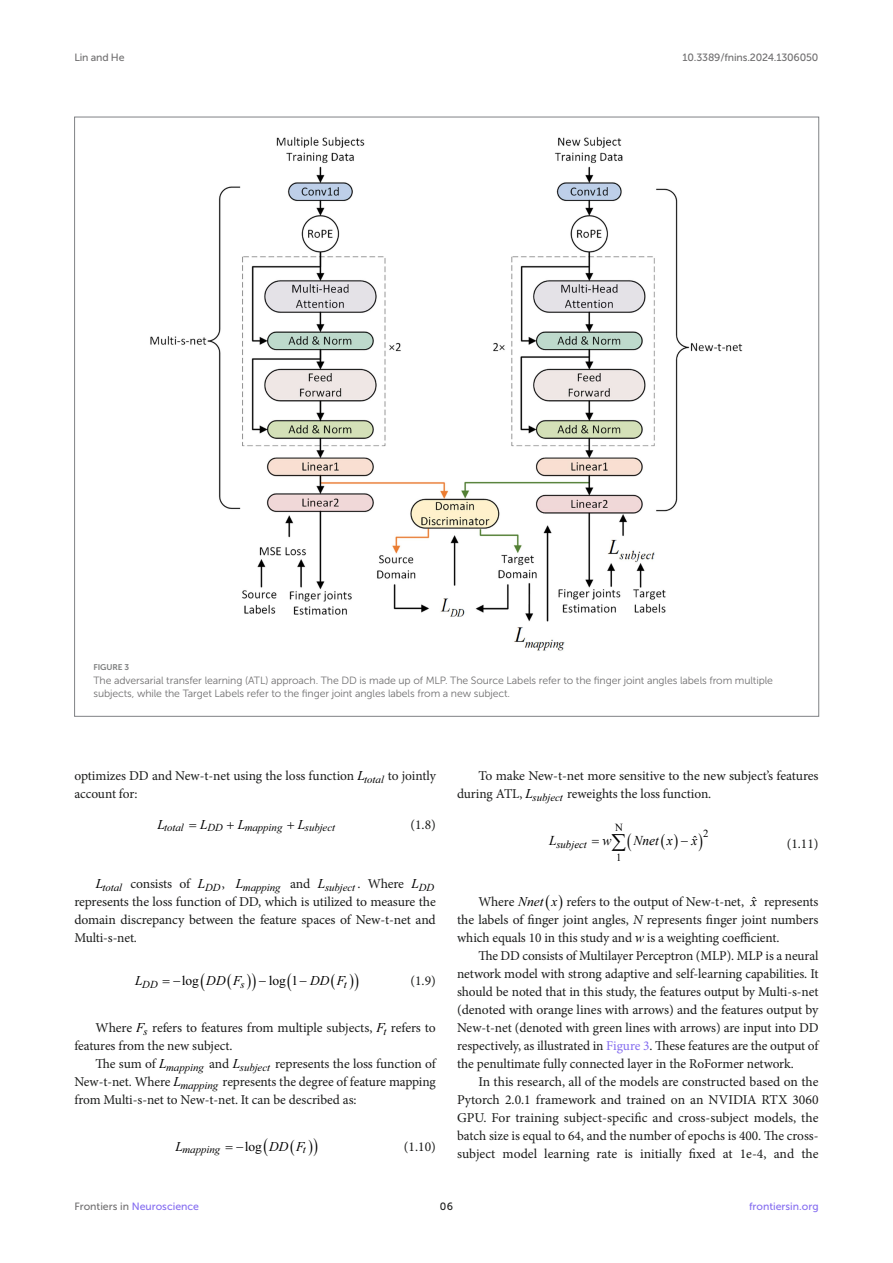
<style>
.page{position:relative;width:893px;height:1263px;background:#fff}
.page>*{position:absolute;margin:0;border:0;box-sizing:border-box;transform-origin:0 0}
.TEXT{font:13.5px/18px "Minion Pro";letter-spacing:-.01em;color:#1b1c1b;text-align:justify}
.EQ{font:13.5px "Minion Pro";color:#1b1c1b}
.spi-math-img{font:13.5px "Times New Roman";letter-spacing:-.005em;color:#000}
.spi-math-img-2{font:italic 13.5px "Times New Roman";letter-spacing:-.005em;color:#000}
.spi-math-img-3{font:italic 10.8px "Times New Roman";color:#000}
.spi-math-img-4{font:10.8px "Times New Roman";color:#000}
.FIG_LEG{font:10.5px/13.5px "Museo Sans 300";letter-spacing:-.01em;color:#706f70}
.t1{font:10.5px "Museo Sans 500";color:#856df0}
.t2{font:10.5px "Museo Sans 500";letter-spacing:-.015em;color:#706f70}
.t3{font:10.5px "Museo Sans 500";color:#1b1c1b}
.FIG_HD{font:8.25px "Museo Sans 700";letter-spacing:-.01em;color:#7e7f7f}
.s1{font-style:italic}
.s2{font-family:"Times New Roman";font-style:italic;color:#000}
.s3{font-style:normal}
.s4{color:#856df0}
.s5{color:#706f70}
</style>
<div class="page">
<img style="left:150px;top:136px;width:593px;height:515px">
<p class="t2" style="left:74px;top:51px;width:52px">Lin and He</p>
<p class="t2" style="left:683px;top:51px;width:137px">10.3389/fnins.2024.1306050</p>
<p class="FIG_HD" style="left:94px;top:663px;width:37px">FIGURE 3</p>
<p class="FIG_LEG" style="left:94px;top:674px;width:681px">The adversarial transfer learning (ATL) approach. The DD is made up of MLP. The Source Labels refer to the finger joint angles labels from multiple subjects, while the Target Labels refer to the finger joint angles labels from a new subject.</p>
<p class="TEXT" style="left:74px;top:767px;width:281px">optimizes DD and New-t-net using the loss function</p>
<p class="spi-math-img-3" style="left:358px;top:771px;width:28px"><sup>L</sup>total</p>
<p class="TEXT" style="left:388px;top:767px;width:50px">to jointly</p>
<p class="TEXT" style="left:74px;top:785px;width:65px">account for:</p>
<p class="spi-math-img-3" style="left:158px;top:820px;width:28px"><sup>L</sup>total</p>
<p class="spi-math-img-3" style="left:200px;top:820px;width:24px">D<sup>L</sup> D</p>
<p class="spi-math-img-2" style="left:238px;top:815px;width:9px">L</p>
<p class="spi-math-img-3" style="left:245px;top:820px;width:92px">mapping <sup>L</sup>subject</p>
<p class="EQ" style="left:410px;top:815px;width:27px">(1.8)</p>
<p class="spi-math-img-3" style="left:96px;top:879px;width:28px"><sup>L</sup>total</p>
<p class="TEXT" style="left:131px;top:875px;width:61px">consists of</p>
<p class="spi-math-img-3" style="left:198px;top:879px;width:24px"><sup>L</sup>DD</p>
<p class="TEXT" style="left:222px;top:875px;width:5px">,</p>
<p class="spi-math-img-3" style="left:236px;top:879px;width:46px"><sup>L</sup>mapping</p>
<p class="TEXT" style="left:290px;top:875px;width:22px">and</p>
<p class="spi-math-img-3" style="left:318px;top:879px;width:39px"><sup>L</sup>subject</p>
<p class="TEXT" style="left:357px;top:875px;width:48px">. Where</p>
<p class="spi-math-img-3" style="left:412px;top:879px;width:24px"><sup>L</sup>DD</p>
<p class="TEXT" style="left:74px;top:893px;width:363px">represents the loss function of DD, which is utilized to measure the domain discrepancy between the feature spaces of New-t-net and Multi-s-net.</p>
<p class="spi-math-img" style="left:135px;top:976px;width:65px"><span class="s1">L</span><sub>DD</sub> −log</p>
<p class="spi-math-img" style="left:259px;top:976px;width:88px">− log 1 − <span class="s1">DD F</span></p>
<p class="spi-math-img-2" style="left:206px;top:972px;width:37px">DD F</p>
<p class="spi-math-img-3" style="left:240px;top:977px;width:6px">s</p>
<p class="spi-math-img-3" style="left:344px;top:977px;width:4px">t</p>
<p class="EQ" style="left:410px;top:972px;width:27px">(1.9)</p>
<p class="TEXT" style="left:74px;top:1019px;width:363px;text-indent:21px">Where <span class="s2">F</span><sub>s</sub> refers to features from multiple subjects, <span class="s2">F</span><sub>t</sub> refers to features from the new subject.</p>
<p class="TEXT" style="left:96px;top:1055px;width:62px">The sum of</p>
<p class="spi-math-img-3" style="left:159px;top:1059px;width:46px"><sup>L</sup>mapping</p>
<p class="TEXT" style="left:209px;top:1055px;width:22px">and</p>
<p class="spi-math-img-3" style="left:233px;top:1059px;width:39px"><sup>L</sup>subject</p>
<p class="TEXT" style="left:275px;top:1055px;width:162px">represents the loss function of</p>
<p class="TEXT" style="left:74px;top:1073px;width:98px">New-t-net. Where</p>
<p class="spi-math-img-3" style="left:174px;top:1077px;width:46px"><sup>L</sup>mapping</p>
<p class="TEXT" style="left:74px;top:1073px;width:363px;text-indent:148px">represents the degree of feature mapping from Multi-s-net to New-t-net. It can be described as:</p>
<p class="spi-math-img-3" style="left:176px;top:1142px;width:69px"><sup>L</sup>mapping −</p>
<p class="spi-math-img-2" style="left:269px;top:1137px;width:38px">DD F<sub>t</sub></p>
<p class="spi-math-img" style="left:245px;top:1141px;width:19px">log</p>
<p class="EQ" style="left:404px;top:1137px;width:33px">(1.10)</p>
<p class="TEXT" style="left:457px;top:767px;width:363px;text-indent:21px">To make New-t-net more sensitive to the new subject’s features during ATL,</p>
<p class="spi-math-img-3" style="left:525px;top:789px;width:39px"><sup>L</sup>subject</p>
<p class="TEXT" style="left:567px;top:785px;width:146px">reweights the loss function.</p>
<p class="spi-math-img-4" style="left:615px;top:819px;width:9px">N</p>
<p class="spi-math-img-4" style="left:703px;top:825px;width:7px">2</p>
<p class="spi-math-img-4" style="left:616px;top:850px;width:7px">1</p>
<p class="spi-math-img-3" style="left:556px;top:836px;width:71px">subject ∑</p>
<p class="EQ" style="left:787px;top:835px;width:33px">(1.11)</p>
<p class="spi-math-img" style="left:681px;top:830px;width:18px">− ˆ</p>
<p class="spi-math-img-2" style="left:549px;top:831px;width:9px">L</p>
<p class="spi-math-img-2" style="left:603px;top:831px;width:11px">w</p>
<p class="spi-math-img-2" style="left:633px;top:831px;width:41px">Nnet x</p>
<p class="spi-math-img-2" style="left:692px;top:831px;width:7px">x</p>
<p class="TEXT" style="left:478px;top:893px;width:81px">Where <span class="s2">Nnet x</span></p>
<p class="TEXT" style="left:566px;top:893px;width:179px">refers to the output of New-t-net,</p>
<p class="spi-math-img-2" style="left:751px;top:892px;width:7px">x<span class="s3">ˆ</span></p>
<p class="TEXT" style="left:457px;top:893px;width:363px;text-indent:307px">represents the labels of finger joint angles, <span class="s1">N</span> represents finger joint numbers which equals 10 in this study and <span class="s2">w</span> is a weighting coefficient.</p>
<p class="TEXT" style="left:457px;top:947px;width:363px;text-indent:21px">The DD consists of Multilayer Perceptron (MLP). MLP is a neural network model with strong adaptive and self-learning capabilities. It should be noted that in this study, the features output by Multi-s-net (denoted with orange lines with arrows) and the features output by New-t-net (denoted with green lines with arrows) are input into DD respectively, as illustrated in <span class="s4">Figure 3</span>. These features are the output of the penultimate fully connected layer in the RoFormer network.</p>
<p class="TEXT" style="left:457px;top:1073px;width:363px;text-indent:21px">In this research, all of the models are constructed based on the Pytorch 2.0.1 framework and trained on an NVIDIA RTX 3060<br>GPU. For training subject-specific and cross-subject models, the batch size is equal to 64, and the number of epochs is 400. The cross&shy;subject model learning rate is initially fixed at 1e-4, and the</p>
<p class="t1" style="left:74px;top:1200px;width:126px"><span class="s5">Frontiers in</span> Neuroscience</p>
<p class="t3" style="left:440px;top:1200px;width:15px">06</p>
<p class="t1" style="left:749px;top:1200px;width:71px">frontiersin.org</p>
</div>
